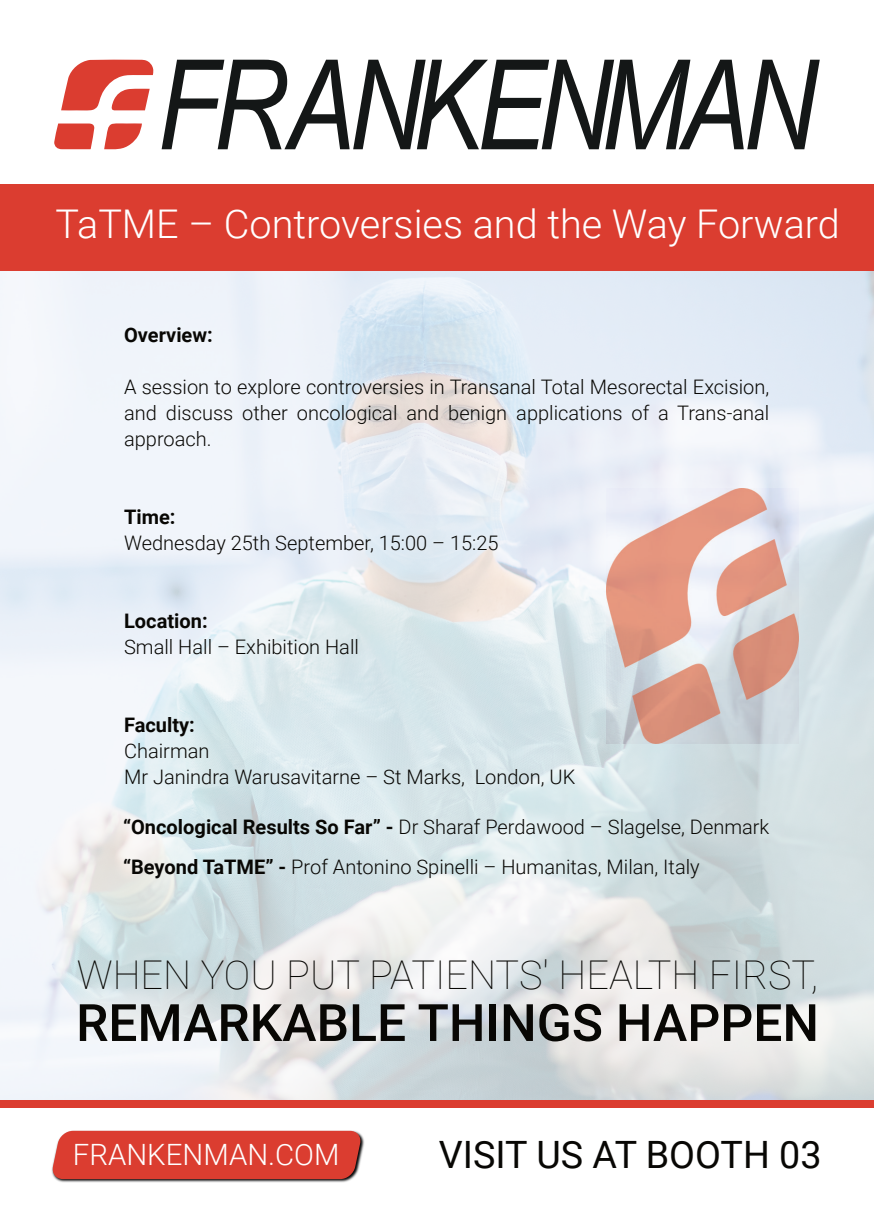
<style>
.page{position:relative;width:874px;height:1225px;background:#fff}
.page>*{position:absolute;margin:0;border:0;box-sizing:border-box;transform-origin:0 0}
.t1{font:500 51.6px "Roboto";color:#080704}
.t2{font:300 39.6px "Roboto";color:#fff}
.t3{font:100 39.6px "Roboto";color:#080704}
.t4{font:37.6px "Roboto";color:#080704}
.t5{font:300 29.4px "Roboto";color:#fff}
.t6{font:300 20px/26px "Roboto";color:#080704}
.t7{font:700 20px "Roboto";color:#080704}
.s1{font-weight:700}
</style>
<div class="page">
<img style="left:0;top:270px;width:873px;height:830px">
<div style="left:0;top:184px;width:873px;height:86px;background:#db3d30"></div>
<svg style="left:161px;top:60px;width:658px;height:89px"></svg>
<svg style="left:61px;top:59px;width:93px;height:52px"></svg>
<svg style="left:54px;top:123px;width:40px;height:26px"></svg>
<svg style="left:104px;top:123px;width:38px;height:27px"></svg>
<img style="left:57px;top:1134px;width:307px;height:49px">
<svg style="left:51px;top:1130px;width:310px;height:50px;background:#d74438"></svg>
<div style="left:0;top:1100px;width:873px;height:8px;background:#db3d30"></div>
<img style="left:606px;top:488px;width:191px;height:255px">
<h2 class="t2" style="left:56px;top:208px;width:785px">TaTME – Controversies and the Way Forward</h2>
<p class="t7" style="left:124px;top:327px;width:90px">Overview:</p>
<p class="t6" style="left:124px;top:376px;width:646px;text-align:justify">A session to explore controversies in Transanal Total Mesorectal Excision, and discuss other oncological and benign applications of a Trans-anal approach.</p>
<p class="t7" style="left:124px;top:509px;width:53px">Time:</p>
<p class="t6" style="left:124px;top:532px;width:376px">Wednesday 25th September, 15:00 – 15:25</p>
<p class="t7" style="left:124px;top:613px;width:85px">Location:</p>
<p class="t6" style="left:124px;top:636px;width:236px">Small Hall – Exhibition Hall</p>
<p class="t7" style="left:124px;top:717px;width:72px">Faculty:</p>
<p class="t6" style="left:124px;top:740px;width:452px">Chairman<br>Mr Janindra Warusavitarne – St Marks, London, UK</p>
<p class="t6" style="left:123px;top:809px;width:647px;line-height:40px"><span class="s1">“Oncological Results So Far” -</span> Dr Sharaf Perdawood – Slagelse, Denmark <span class="s1">“Beyond TaTME” -</span> Prof Antonino Spinelli – Humanitas, Milan, Italy</p>
<h2 class="t3" style="left:77px;top:959px;width:742px">WHEN YOU PUT PATIENTS' HEALTH FIRST,</h2>
<h1 class="t1" style="left:76px;top:1002px;width:744px">REMARKABLE THINGS HAPPEN</h1>
<h3 class="t5" style="left:73px;top:1143px;width:268px">FRANKENMAN.COM</h3>
<h3 class="t4" style="left:438px;top:1140px;width:384px">VISIT US AT BOOTH 03</h3>
</div>
